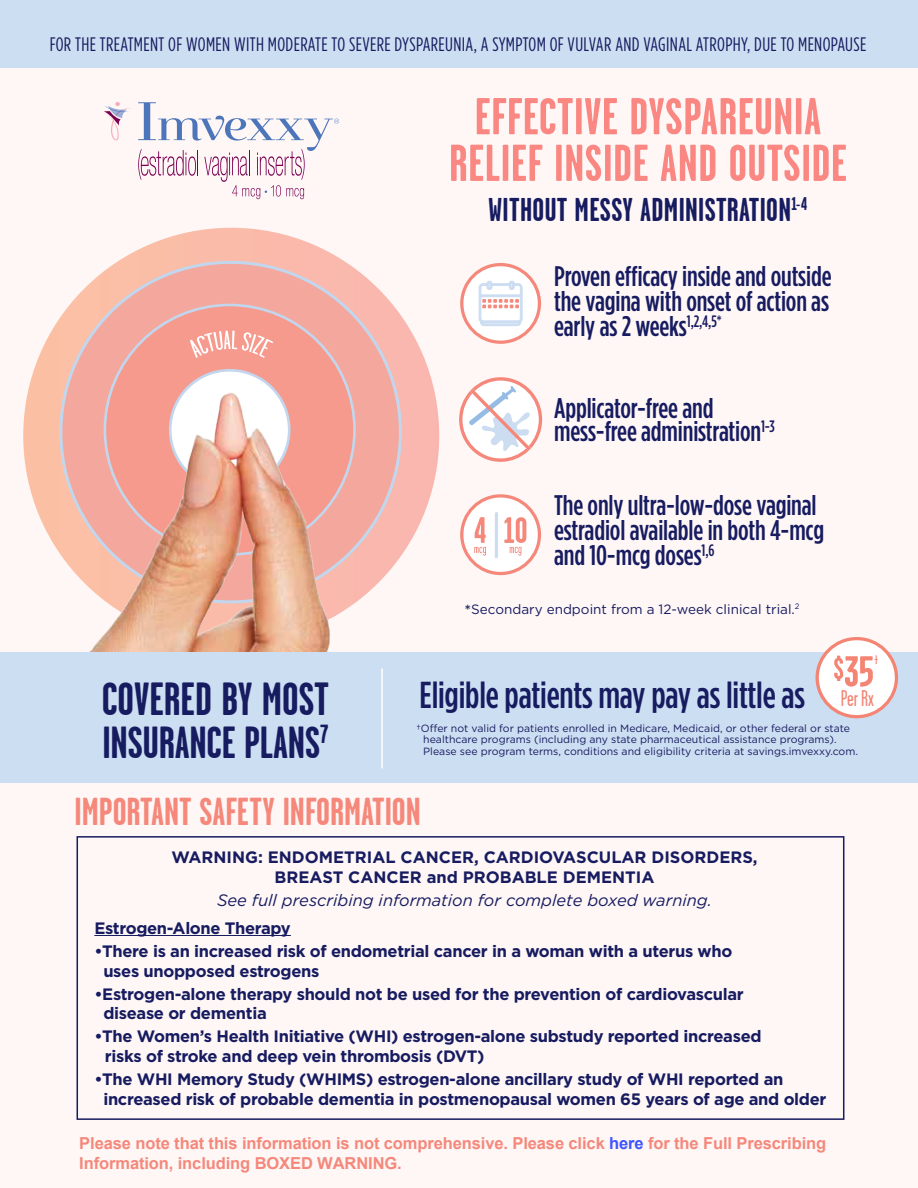
<style>
.page{position:relative;width:918px;height:1188px;background:#fff}
.page>*{position:absolute;margin:0;border:0;box-sizing:border-box;transform-origin:0 0}
.t1{font:700 51.75px/46.7px "Garage Gothic";letter-spacing:.01em;color:#fa8782;text-align:center}
.t2{font:700 46.5px "Garage Gothic";color:#171b60}
.t3{font:700 45px "Garage Gothic";letter-spacing:-.005em;color:#171b60}
.t4{font:700 39px "Garage Gothic";color:#f5887b}
.t5{font:500 37.5px "Gotham Condensed";letter-spacing:-.005em;color:#171b60}
.t6{font:700 33px "Garage Gothic";letter-spacing:.01em;color:#171b60}
.t7{font:500 28.35px/25.2px "Gotham Condensed";letter-spacing:-.005em;color:#171b60}
.t8{font:19.5px "Gotham Condensed";letter-spacing:.02em;color:#171b60}
.t9{font:700 16.5px/19.8px "Gotham";letter-spacing:-.02em;color:#171b60}
.t10{font:700 16.5px/19.8px "Arial";letter-spacing:-.005em;color:#f5887b}
.t11{font:700 16.5px/19.8px "Gotham";color:#171b60;text-align:center}
.t12{font:italic 16.5px "Gotham";color:#171b60}
.t13{font:13.5px "Gotham";color:#171b60}
.t14{font:10.5px/11.2px "Gotham";color:#171b60}
.s1{font-family:"Calibri"}
.s2{font-family:"Garage Gothic";font-weight:400;font-size:22.65px;color:#f48474}
.s3{color:#4055ff}
</style>
<div class="page">
<div style="left:0;top:0;width:918px;height:68px;background:#ccdef2"></div>
<svg style="left:104px;top:102px;width:235px;height:97px"></svg>
<div style="left:23px;top:228px;width:416px;height:416px;background:#fabba9;border-radius:208px"></div>
<div style="left:61px;top:262px;width:339px;height:340px;background:#f4a79d;border-radius:50%"></div>
<img style="left:23px;top:285px;width:442px;height:367px">
<svg style="left:190px;top:331px;width:83px;height:27px"></svg>
<div style="left:77px;top:836px;width:767px;height:284px;border:2px solid #171b60"></div>
<hr style="left:94px;top:935px;width:197px;height:1px;background:#171b60">
<div style="left:0;top:652px;width:918px;height:131px;background:#ccdef2"></div>
<div style="left:817px;top:639px;width:79px;height:78px;background:#fff;border-radius:50%"></div>
<div style="left:816px;top:637px;width:82px;height:81px;border:3px solid #f48474;border-radius:50%"></div>
<svg style="left:459px;top:377px;width:83px;height:85px"></svg>
<div style="left:462px;top:496px;width:77px;height:78px;background:#fff;border-radius:50%"></div>
<div style="left:460px;top:494px;width:81px;height:81px;border:3px solid #f5887b;border-radius:50%"></div>
<hr style="left:495px;top:513px;width:3px;height:44px;background:#ccddf2">
<svg style="left:504px;top:517px;width:22px;height:39px"></svg>
<svg style="left:474px;top:517px;width:12px;height:39px"></svg>
<div style="left:462px;top:265px;width:77px;height:77px;background:#fff;border-radius:50%"></div>
<div style="left:460px;top:263px;width:81px;height:81px;border:3px solid #f5887b;border-radius:50%"></div>
<svg style="left:478px;top:280px;width:45px;height:46px"></svg>
<hr style="left:381px;top:669px;width:2px;height:99px;background:#fff">
<svg style="left:834px;top:655px;width:39px;height:32px"></svg>
<p class="t8" style="left:50px;top:33px;width:818px">FOR THE TREATMENT OF WOMEN WITH MODERATE TO SEVERE DYSPAREUNIA, A SYMPTOM OF VULVAR AND VAGINAL ATROPHY, DUE TO MENOPAUSE</p>
<h1 class="t1" style="left:449px;top:93px;width:399px">EFFECTIVE DYSPAREUNIA<br>RELIEF INSIDE AND OUTSIDE</h1>
<h3 class="t6" style="left:489px;top:192px;width:320px">WITHOUT MESSY ADMINISTRATION<sup>1-4</sup></h3>
<h3 class="t7" style="left:554px;top:263px;width:279px;text-align:justify">Proven efficacy inside and outside the vagina with onset of action as early as 2 weeks<sup>1,2,4,5*</sup></h3>
<h3 class="t7" style="left:554px;top:396px;width:222px;line-height:23.5px">Applicator-free and mess-free administration<sup>1-3</sup></h3>
<h3 class="t7" style="left:554px;top:492px;width:272px">The only ultra-low-dose vaginal estradiol available in both 4-mcg and 10-mcg doses<sup>1,6</sup></h3>
<h2 class="t2" style="left:102px;top:674px;width:229px">COVERED BY MOST</h2>
<h3 class="t3" style="left:102px;top:719px;width:228px">INSURANCE PLANS<sup>7</sup></h3>
<p class="t13" style="left:465px;top:600px;width:337px"><span class="s1">*</span>Secondary endpoint from a 12-week clinical trial.<sup>2</sup></p>
<h3 class="t5" style="left:420px;top:673px;width:456px">Eligible patients may pay as little as <span class="s2">Per Rx</span></h3>
<p class="t14" style="left:423px;top:723px;width:436px;text-indent:-7px">†Offer not valid for patients enrolled in Medicare, Medicaid, or other federal or state healthcare programs (including any state pharmaceutical assistance programs).<br>Please see program terms, conditions and eligibility criteria at savings.imvexxy.com.</p>
<h3 class="t4" style="left:74px;top:791px;width:348px">IMPORTANT SAFETY INFORMATION</h3>
<p class="t11" style="left:171px;top:847px;width:588px">WARNING: ENDOMETRIAL CANCER, CARDIOVASCULAR DISORDERS,<br>BREAST CANCER and PROBABLE DEMENTIA</p>
<p class="t12" style="left:217px;top:890px;width:497px">See full prescribing information for complete boxed warning.</p>
<p class="t9" style="left:94px;top:918px;width:198px">Estrogen-Alone Therapy</p>
<p class="t9" style="left:103px;top:941px;width:631px;text-indent:-9px">•There is an increased risk of endometrial cancer in a woman with a uterus who uses unopposed estrogens</p>
<p class="t9" style="left:103px;top:984px;width:642px;text-indent:-9px">•Estrogen-alone therapy should not be used for the prevention of cardiovascular disease or dementia</p>
<p class="t9" style="left:105px;top:1026px;width:658px;text-indent:-10px">•The Women’s Health Initiative (WHI) estrogen-alone substudy reported increased risks of stroke and deep vein thrombosis (DVT)</p>
<p class="t9" style="left:103px;top:1069px;width:725px;text-indent:-9px">•The WHI Memory Study (WHIMS) estrogen-alone ancillary study of WHI reported an increased risk of probable dementia in postmenopausal women 65 years of age and older</p>
<p class="t10" style="left:79px;top:1134px;width:748px">Please note that this information is not comprehensive. Please click <span class="s3">here</span> for the Full Prescribing<br>Information, including BOXED WARNING.</p>
</div>
